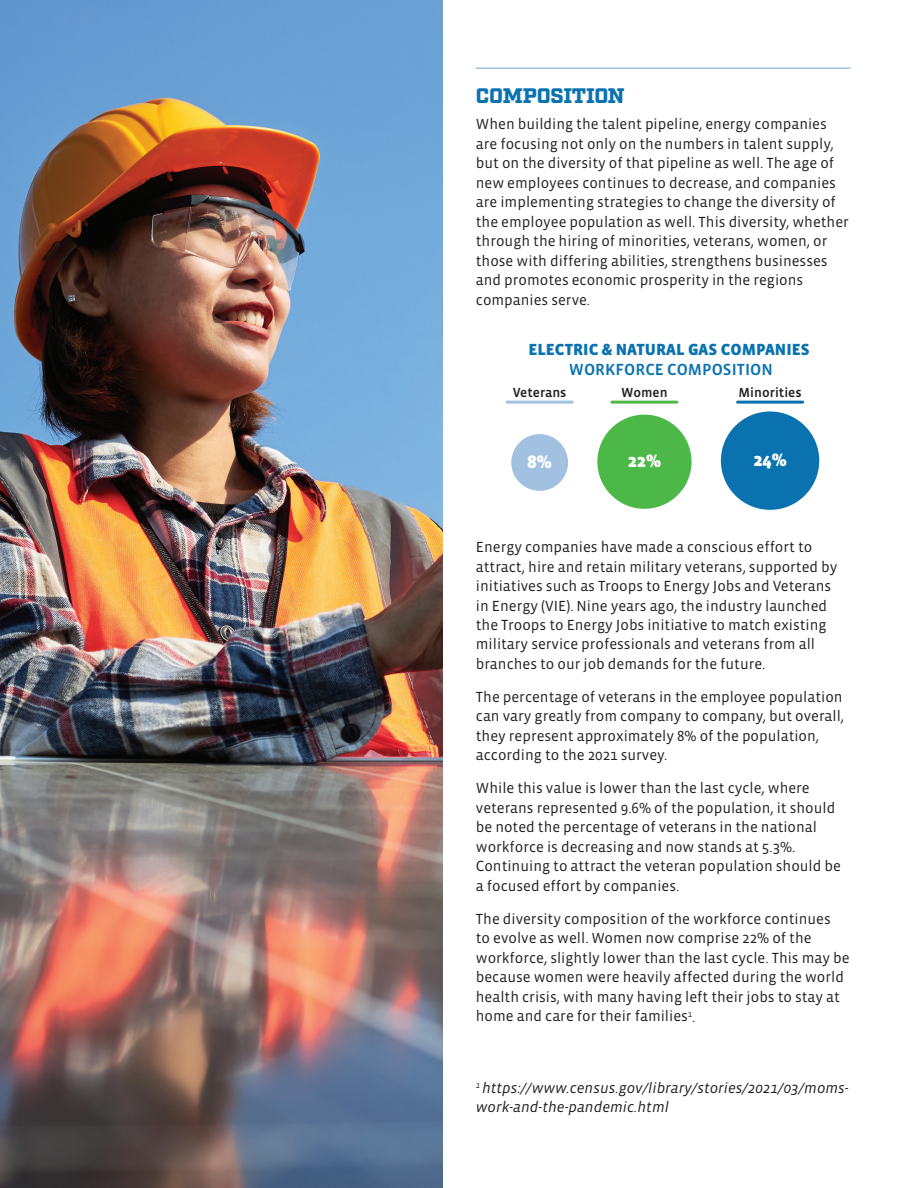
<style>
.page{position:relative;width:918px;height:1188px;background:#fff}
.page>*{position:absolute;margin:0;border:0;box-sizing:border-box;transform-origin:0 0}
.t1{font:900 21px "Factoria";letter-spacing:-.01em;color:#0a73af}
.t2{font:900 18.45px "Vista Sans OTCE";color:#fff}
.t3{font:900 16.5px "Vista Sans OTCE";color:#0a73af}
.t4{font:500 16.5px "Vista Sans OTCE";color:#0a73af}
.t5{font:15px/19.5px "Vista Sans OTCE";color:#231f20}
.t6{font:italic 15px/19.5px "Vista Sans OTCE";color:#231f20}
.t7{font:500 13.5px "Vista Sans OTCE";color:#231f20}
</style>
<div class="page">
<hr style="left:476px;top:68px;width:374px;height:1px;background:#a2c2e0">
<div style="left:597px;top:415px;width:95px;height:94px;background:#4cb848;border-radius:47px"></div>
<div style="left:721px;top:411px;width:98px;height:99px;background:#0a73af;border-radius:49px"></div>
<div style="left:511px;top:434px;width:57px;height:57px;background:#a2c1e0;border-radius:28px"></div>
<hr style="left:507px;top:401px;width:65px;height:3px;background:#a2c2e0">
<hr style="left:612px;top:401px;width:65px;height:3px;background:#50b949">
<hr style="left:738px;top:401px;width:65px;height:3px;background:#0a73af">
<img style="left:0;top:0;width:442px;height:1188px">
<h1 class="t1" style="left:476px;top:83px;width:150px">COMPOSITION</h1>
<p class="t5" style="left:476px;top:114px;width:375px">When building the talent pipeline, energy companies are focusing not only on the numbers in talent supply, but on the diversity of that pipeline as well. The age of new employees continues to decrease, and companies are implementing strategies to change the diversity of the employee population as well. This diversity, whether through the hiring of minorities, veterans, women, or those with differing abilities, strengthens businesses and promotes economic prosperity in the regions companies serve.</p>
<p class="t3" style="left:528px;top:340px;width:283px">ELECTRIC &amp; NATURAL GAS COMPANIES</p>
<p class="t4" style="left:569px;top:360px;width:205px">WORKFORCE COMPOSITION</p>
<p class="t7" style="left:513px;top:384px;width:55px">Veterans</p>
<p class="t7" style="left:621px;top:384px;width:48px">Women</p>
<p class="t7" style="left:739px;top:384px;width:65px">Minorities</p>
<p class="t2" style="left:528px;top:451px;width:26px">8%</p>
<p class="t2" style="left:753px;top:450px;width:35px">24%</p>
<p class="t2" style="left:628px;top:451px;width:35px">22%</p>
<p class="t5" style="left:476px;top:537px;width:363px">Energy companies have made a conscious effort to attract, hire and retain military veterans, supported by initiatives such as Troops to Energy Jobs and Veterans in Energy (VIE). Nine years ago, the industry launched the Troops to Energy Jobs initiative to match existing military service professionals and veterans from all branches to our job demands for the future.</p>
<p class="t5" style="left:476px;top:687px;width:370px">The percentage of veterans in the employee population can vary greatly from company to company, but overall, they represent approximately 8% of the population, according to the 2021 survey.</p>
<p class="t5" style="left:476px;top:779px;width:367px">While this value is lower than the last cycle, where veterans represented 9.6% of the population, it should be noted the percentage of veterans in the national workforce is decreasing and now stands at 5.3%.<br>Continuing to attract the veteran population should be a focused effort by companies.</p>
<p class="t5" style="left:476px;top:909px;width:375px">The diversity composition of the workforce continues<br>to evolve as well. Women now comprise 22% of the workforce, slightly lower than the last cycle. This may be because women were heavily affected during the world health crisis, with many having left their jobs to stay at home and care for their families<sup>1</sup>.</p>
<p class="t6" style="left:476px;top:1078px;width:374px"><sup>1</sup> https://www.census.gov/library/stories/2021/03/moms&shy;work-and-the-pandemic.html</p>
</div>
